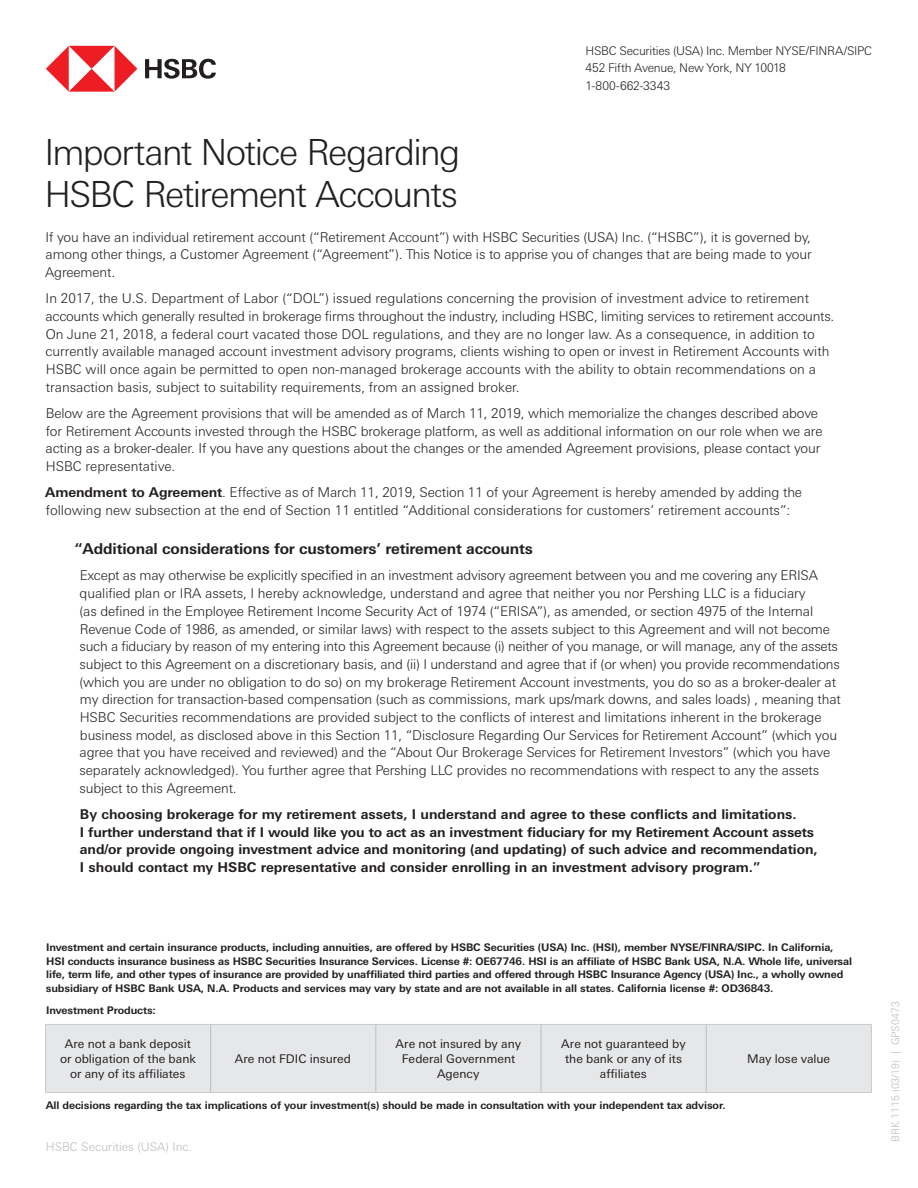
<style>
.page{position:relative;width:918px;height:1188px;background:#fff}
.page>*{position:absolute;margin:0;border:0;box-sizing:border-box;transform-origin:0 0}
.Small_header_27_32pt{font:300 36px/42px "Univers Nextfor HSBC";letter-spacing:-.045em;color:#231f20}
.Inside_page_sub-head{font:700 15px "Univers Nextfor HSBC";letter-spacing:-.01em;color:#231f20}
.Inside_page_body_tex{font:300 13.5px/17.7px "Univers Nextfor HSBC";letter-spacing:-.01em;color:#231f20}
.Inside_page_body_tex-2{font:700 13.5px/17.7px "Univers Nextfor HSBC";letter-spacing:-.005em;color:#231f20}
._1st_Level_Bullet_sq{font:12px/15px "Univers Nextfor HSBC";color:#231f20;text-align:center}
.Body_9_12pt{font:300 12px "Univers Nextfor HSBC";letter-spacing:-.02em;color:#231f20}
.Large_header_48_48pt{font:300 12px "Univers Nextfor HSBC";color:#bcbdc0}
.Body_9_12pt-2{font:300 12px "Univers Nextfor HSBC";color:#231f20}
.Small_Caption_Sideta{font:700 10.5px/13.5px "Univers Nextfor HSBC";letter-spacing:-.01em;color:#231f20}
.Large_header_48_48pt-2{font:300 10.5px "Univers Nextfor HSBC";color:#bcbdc0}
.s1{font-weight:700}
</style>
<div class="page">
<div style="left:46px;top:1025px;width:825px;height:67px;background:#e6e7e9"></div>
<hr style="left:45px;top:1024px;width:166px;height:1px;background:#c9cacc">
<hr style="left:45px;top:1025px;width:1px;height:67px;background:#c9cacc">
<hr style="left:211px;top:1024px;width:165px;height:1px;background:#c9cacc">
<hr style="left:376px;top:1024px;width:165px;height:1px;background:#c9cacc">
<hr style="left:541px;top:1024px;width:165px;height:1px;background:#c9cacc">
<hr style="left:706px;top:1024px;width:166px;height:1px;background:#c9cacc">
<hr style="left:871px;top:1025px;width:1px;height:67px;background:#c9cacc">
<hr style="left:45px;top:1092px;width:166px;height:1px;background:#c9cacc">
<hr style="left:211px;top:1092px;width:165px;height:1px;background:#c9cacc">
<hr style="left:376px;top:1092px;width:165px;height:1px;background:#c9cacc">
<hr style="left:541px;top:1092px;width:165px;height:1px;background:#c9cacc">
<hr style="left:706px;top:1092px;width:166px;height:1px;background:#c9cacc">
<hr style="left:210px;top:1025px;width:1px;height:67px;background:#bcbdc0">
<hr style="left:376px;top:1025px;width:1px;height:67px;background:#bcbdc0">
<hr style="left:541px;top:1025px;width:1px;height:67px;background:#bcbdc0">
<hr style="left:706px;top:1025px;width:1px;height:67px;background:#bcbdc0">
<svg style="left:46px;top:46px;width:91px;height:46px"></svg>
<svg style="left:145px;top:59px;width:71px;height:20px"></svg>
<p class="Body_9_12pt" style="left:586px;top:42px;width:288px">HSBC Securities (USA) Inc. Member NYSE/FINRA/SIPC</p>
<p class="Body_9_12pt" style="left:586px;top:60px;width:202px">452 Fifth Avenue, New York, NY 10018</p>
<p class="Body_9_12pt-2" style="left:586px;top:77px;width:86px">1-800-662-3343</p>
<p class="Small_header_27_32pt" style="left:44px;top:129px;width:418px">Important Notice Regarding<br>HSBC Retirement Accounts</p>
<p class="Inside_page_body_tex" style="left:45px;top:227px;width:768px;text-align:justify">If you have an individual retirement account (“Retirement Account”) with HSBC Securities (USA) Inc. (“HSBC”), it is governed by, among other things, a Customer Agreement (“Agreement”). This Notice is to apprise you of changes that are being made to your Agreement.</p>
<p class="Inside_page_body_tex" style="left:46px;top:289px;width:790px">In 2017, the U.S. Department of Labor (“DOL”) issued regulations concerning the provision of investment advice to retirement accounts which generally resulted in brokerage firms throughout the industry, including HSBC, limiting services to retirement accounts.<br>On June 21, 2018, a federal court vacated those DOL regulations, and they are no longer law. As a consequence, in addition to currently available managed account investment advisory programs, clients wishing to open or invest in Retirement Accounts with HSBC will once again be permitted to open non-managed brokerage accounts with the ability to obtain recommendations on a transaction basis, subject to suitability requirements, from an assigned broker.</p>
<p class="Inside_page_body_tex" style="left:46px;top:403px;width:779px">Below are the Agreement provisions that will be amended as of March 11, 2019, which memorialize the changes described above for Retirement Accounts invested through the HSBC brokerage platform, as well as additional information on our role when we are acting as a broker-dealer. If you have any questions about the changes or the amended Agreement provisions, please contact your HSBC representative.</p>
<p class="Inside_page_body_tex" style="left:45px;top:483px;width:758px"><span class="s1">Amendment to Agreement</span>. Effective as of March 11, 2019, Section 11 of your Agreement is hereby amended by adding the following new subsection at the end of Section 11 entitled “Additional considerations for customers’ retirement accounts”:</p>
<p class="Inside_page_sub-head" style="left:74px;top:538px;width:460px">“Additional considerations for customers’ retirement accounts</p>
<p class="Inside_page_body_tex" style="left:79px;top:566px;width:763px">Except as may otherwise be explicitly specified in an investment advisory agreement between you and me covering any ERISA qualified plan or IRA assets, I hereby acknowledge, understand and agree that neither you nor Pershing LLC is a fiduciary<br>(as defined in the Employee Retirement Income Security Act of 1974 (“ERISA”), as amended, or section 4975 of the Internal Revenue Code of 1986, as amended, or similar laws) with respect to the assets subject to this Agreement and will not become such a fiduciary by reason of my entering into this Agreement because (i) neither of you manage, or will manage, any of the assets subject to this Agreement on a discretionary basis, and (ii) I understand and agree that if (or when) you provide recommendations (which you are under no obligation to do so) on my brokerage Retirement Account investments, you do so as a broker-dealer at my direction for transaction-based compensation (such as commissions, mark ups/mark downs, and sales loads) , meaning that HSBC Securities recommendations are provided subject to the conflicts of interest and limitations inherent in the brokerage business model, as disclosed above in this Section 11, “Disclosure Regarding Our Services for Retirement Account” (which you agree that you have received and reviewed) and the “About Our Brokerage Services for Retirement Investors” (which you have separately acknowledged). You further agree that Pershing LLC provides no recommendations with respect to any the assets subject to this Agreement.</p>
<p class="Inside_page_body_tex-2" style="left:80px;top:805px;width:739px">By choosing brokerage for my retirement assets, I understand and agree to these conflicts and limitations.<br>I further understand that if I would like you to act as an investment fiduciary for my Retirement Account assets and/or provide ongoing investment advice and monitoring (and updating) of such advice and recommendation, I should contact my HSBC representative and consider enrolling in an investment advisory program.”</p>
<p class="Small_Caption_Sideta" style="left:46px;top:940px;width:808px">Investment and certain insurance products, including annuities, are offered by HSBC Securities (USA) Inc. (HSI), member NYSE/FINRA/SIPC. In California, HSI conducts insurance business as HSBC Securities Insurance Services. License #: OE67746. HSI is an affiliate of HSBC Bank USA, N.A. Whole life, universal life, term life, and other types of insurance are provided by unaffiliated third parties and offered through HSBC Insurance Agency (USA) Inc., a wholly owned subsidiary of HSBC Bank USA, N.A. Products and services may vary by state and are not available in all states. California license #: OD36843.</p>
<p class="Small_Caption_Sideta" style="left:46px;top:1003px;width:111px">Investment Products:</p>
<p class="_1st_Level_Bullet_sq" style="left:60px;top:1035px;width:137px">Are not a bank deposit or obligation of the bank or any of its affiliates</p>
<p class="_1st_Level_Bullet_sq" style="left:396px;top:1035px;width:127px">Are not insured by any<br>Federal Government<br>Agency</p>
<p class="_1st_Level_Bullet_sq" style="left:561px;top:1035px;width:126px">Are not guaranteed by the bank or any of its affiliates</p>
<p class="_1st_Level_Bullet_sq" style="left:235px;top:1050px;width:118px">Are not FDIC insured</p>
<p class="_1st_Level_Bullet_sq" style="left:747px;top:1050px;width:84px">May lose value</p>
<p class="Small_Caption_Sideta" style="left:46px;top:1098px;width:682px">All decisions regarding the tax implications of your investment(s) should be made in consultation with your independent tax advisor.</p>
<p class="Large_header_48_48pt" style="left:46px;top:1139px;width:148px">HSBC Securities (USA) Inc.</p>
<p class="Large_header_48_48pt-2" style="left:888px;top:1142px;width:142px;rotate:-90deg">BRK 1115 (03/19) | GPS0473</p>
</div>
